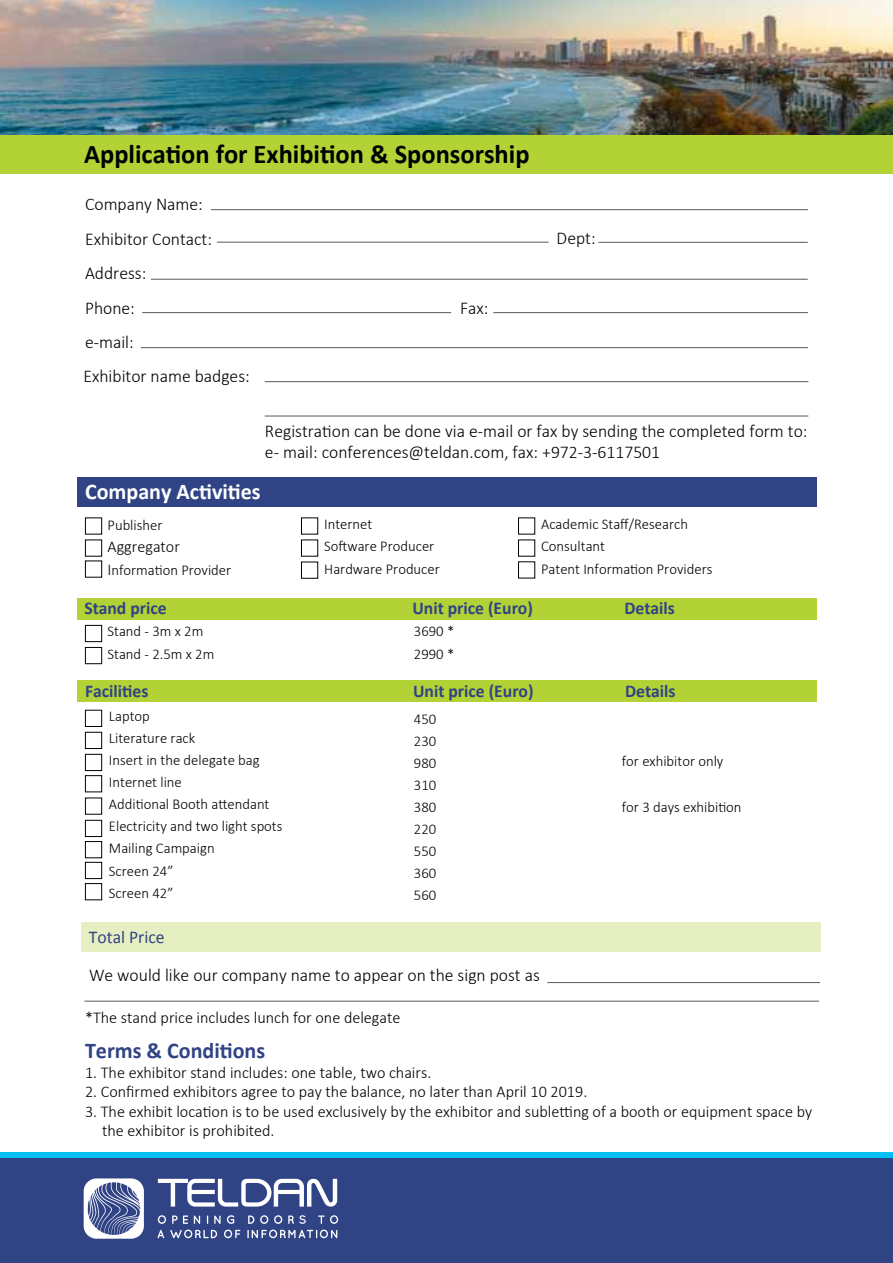
<style>
.page{position:relative;width:893px;height:1263px;background:#fff}
.page>*{position:absolute;margin:0;border:0;box-sizing:border-box;transform-origin:0 0}
.t1{font:700 27px "Calibri";color:#000}
.t2{font:700 22.5px "Calibri";color:#fff}
.t3{font:700 22.5px "Calibri";color:#304385}
.t4{font:300 18px/34.5px "Calibri";color:#000}
.t5{font:700 18px "Calibri";color:#304385}
.t6{font:18px "Calibri";color:#304385}
.t7{font:300 16.5px/19.5px "Calibri";color:#000}
.t8{font:300 15px/22px "Calibri";color:#000}
.s1{font-size:16.5px}
</style>
<div class="page">
<div style="left:77px;top:477px;width:739px;height:29px;background:#304385"></div>
<div style="left:0;top:1152px;width:892px;height:11px;background:#00c0f3"></div>
<div style="left:0;top:1158px;width:893px;height:105px;background:#304385"></div>
<hr style="left:211px;top:209px;width:597px;height:1px;background:#58595b">
<hr style="left:217px;top:242px;width:332px;height:1px;background:#58595b">
<hr style="left:598px;top:242px;width:210px;height:1px;background:#58595b">
<hr style="left:151px;top:279px;width:657px;height:1px;background:#58595b">
<hr style="left:142px;top:312px;width:309px;height:1px;background:#58595b">
<hr style="left:493px;top:312px;width:315px;height:1px;background:#58595b">
<hr style="left:141px;top:347px;width:667px;height:1px;background:#58595b">
<hr style="left:265px;top:381px;width:543px;height:1px;background:#58595b">
<hr style="left:265px;top:416px;width:543px;height:1px;background:#58595b">
<div style="left:85px;top:517px;width:17px;height:17px;border:1px solid #000"></div>
<div style="left:85px;top:539px;width:17px;height:18px;border:1px solid #000"></div>
<div style="left:85px;top:560px;width:17px;height:18px;border:1px solid #000"></div>
<div style="left:301px;top:562px;width:17px;height:17px;border:1px solid #000"></div>
<div style="left:77px;top:598px;width:739px;height:21px;background:#b3d235"></div>
<div style="left:77px;top:680px;width:739px;height:21px;background:#b3d235"></div>
<div style="left:85px;top:625px;width:17px;height:17px;border:1px solid #000"></div>
<div style="left:85px;top:647px;width:17px;height:17px;border:1px solid #000"></div>
<div style="left:85px;top:710px;width:17px;height:17px;border:1px solid #000"></div>
<div style="left:85px;top:732px;width:17px;height:17px;border:1px solid #000"></div>
<div style="left:85px;top:754px;width:17px;height:17px;border:1px solid #000"></div>
<div style="left:85px;top:775px;width:17px;height:17px;border:1px solid #000"></div>
<div style="left:85px;top:797px;width:17px;height:17px;border:1px solid #000"></div>
<div style="left:85px;top:820px;width:17px;height:17px;border:1px solid #000"></div>
<div style="left:85px;top:841px;width:17px;height:17px;border:1px solid #000"></div>
<div style="left:85px;top:862px;width:17px;height:17px;border:1px solid #000"></div>
<div style="left:85px;top:883px;width:17px;height:17px;border:1px solid #000"></div>
<div style="left:81px;top:922px;width:740px;height:30px;background:#e6efc1"></div>
<hr style="left:547px;top:982px;width:273px;height:1px;background:#58595b">
<hr style="left:84px;top:1001px;width:735px;height:1px;background:#58595b">
<img style="left:0;top:0;width:893px;height:135px">
<svg style="left:158px;top:1215px;width:82px;height:23px"></svg>
<svg style="left:247px;top:1215px;width:91px;height:23px"></svg>
<svg style="left:158px;top:1179px;width:179px;height:27px"></svg>
<svg style="left:84px;top:1178px;width:60px;height:61px"></svg>
<div style="left:0;top:135px;width:893px;height:38px;background:#b3d235"></div>
<h1 class="t1" style="left:84px;top:137px;width:447px">Application for Exhibition &amp; Sponsorship</h1>
<p class="t4" style="left:85px;top:187px;width:129px">Company Name:<br>Exhibitor Contact:<br>Address:<br>Phone:<br>-e mail:</p>
<p class="t4" style="left:83px;top:359px;width:168px">Exhibitor name badges:</p>
<p class="t4" style="left:460px;top:291px;width:30px">Fax:</p>
<p class="t4" style="left:557px;top:221px;width:41px">Dept:</p>
<p class="t4" style="left:265px;top:420px;width:544px;line-height:21px">Registration can be done via -e mail or fax by sending the completed form to: -e mail: conferences@teldan.com, fax: +972-3-6117501</p>
<h2 class="t2" style="left:85px;top:478px;width:177px">Company Activities</h2>
<p class="t8" style="left:108px;top:514px;width:56px">Publisher</p>
<p class="t7" style="left:108px;top:537px;width:74px">Aggregator</p>
<p class="t8" style="left:108px;top:559px;width:125px"><span class="s1">I</span>nformation Provider</p>
<p class="t8" style="left:324px;top:512px;width:117px;line-height:22.5px">Internet<br>Software Producer<br>Hardware Producer</p>
<p class="t8" style="left:541px;top:512px;width:173px;line-height:22.5px">Academic Staff/Research<br>Consultant<br>Patent Information Providers</p>
<p class="t5" style="left:412px;top:597px;width:122px">Unit price (Euro)</p>
<p class="t5" style="left:84px;top:597px;width:84px">Stand price</p>
<p class="t8" style="left:108px;top:620px;width:108px;line-height:22.5px">Stand m3- m2x<br>Stand - 2.5m m2x</p>
<p class="t8" style="left:414px;top:620px;width:42px;line-height:22.5px">3690 *<br>2990 *</p>
<p class="t5" style="left:85px;top:680px;width:65px">Facilities</p>
<p class="t8" style="left:109px;top:705px;width:175px">Laptop<br>Literature rack<br>Insert in the delegate bag<br>Internet line<br>Additional Booth attendant<br>Electricity and two light spots<br>Mailing Campaign<br>Screen 24“<br>Screen 42“</p>
<p class="t6" style="left:89px;top:926px;width:77px">Total Price</p>
<p class="t5" style="left:413px;top:680px;width:122px">Unit price (Euro)</p>
<p class="t8" style="left:414px;top:708px;width:24px;text-align:justify">450<br>230<br>980<br>310<br>380<br>220<br>550<br>360<br>560</p>
<p class="t4" style="left:89px;top:957px;width:452px">We would like our company name to appear on the sign post as</p>
<p class="t5" style="left:624px;top:597px;width:52px">Details</p>
<p class="t5" style="left:625px;top:680px;width:52px">Details</p>
<p class="t8" style="left:622px;top:750px;width:103px">for exhibitor only</p>
<p class="t8" style="left:622px;top:796px;width:121px">for 3 days exhibition</p>
<p class="t7" style="left:85px;top:1007px;width:317px">*The stand price includes lunch for one delegate</p>
<h2 class="t3" style="left:85px;top:1037px;width:182px">Terms &amp; Conditions</h2>
<p class="t7" style="left:85px;top:1062px;width:348px">1. The exhibitor stand includes: one table, two chairs.</p>
<p class="t7" style="left:85px;top:1082px;width:504px">2. Confirmed exhibitors agree to pay the balance, no later than April 10 2019.</p>
<p class="t7" style="left:102px;top:1101px;width:712px;text-indent:-17px">3. The exhibit location tois be used exclusively by the exhibitor and subletting of a booth or equipment space by the exhibitor is prohibited.</p>
</div>
